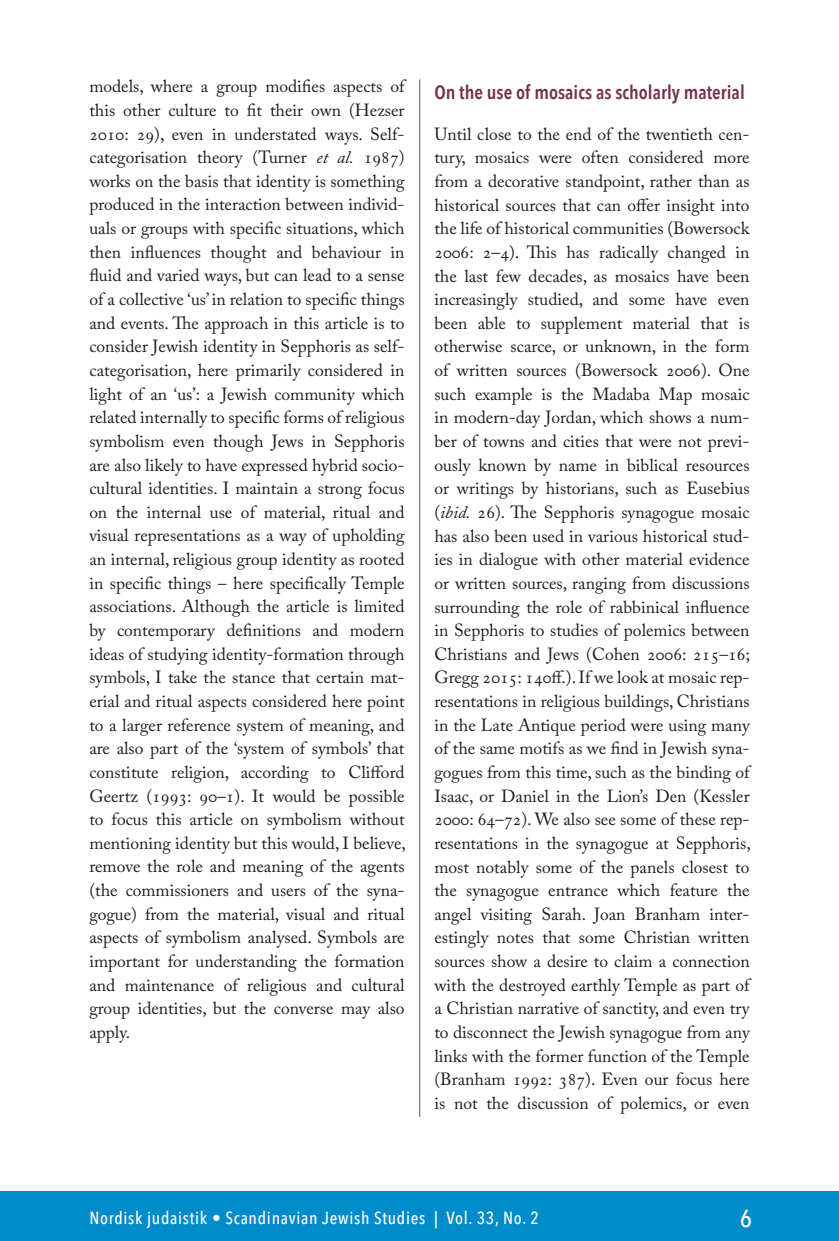
<style>
.page{position:relative;width:839px;height:1241px;background:#fff}
.page>*{position:absolute;margin:0;border:0;box-sizing:border-box;transform-origin:0 0}
.t1{font:500 24.5px "Avenir Next Condensed";color:#fff}
.Artikkelin_väliotsik{font:600 19.25px "Avenir Next Condensed";color:#762f4c}
.Leipis_1__kpl{font:17.5px/23.6px "Adobe Caslon Pro";color:#1d1d1b;text-align:justify}
.Leipis{font:17.5px/23.6px "Adobe Caslon Pro";color:#1d1d1b}
.t2{font:500 17.5px "Avenir Next Condensed";letter-spacing:.04em;color:#fff}
.s1{font-style:italic}
</style>
<div class="page">
<div style="left:0;top:1191px;width:838px;height:49px;background:#008bcb"></div>
<hr style="left:419px;top:79px;width:1px;height:1037px;background:#575756">
<p class="Leipis" style="left:89px;top:74px;width:318px">models, where a group modifies aspects of this other culture to fit their own (Hezser 2010: 29), even in understated ways. Self&shy;categorisation theory (Turner <span class="s1">et al.</span> 1987) works on the basis that identity is something produced in the interaction between individ&shy;uals or groups with specific situations, which then influences thought and behaviour in fluid and varied ways, but can lead to a sense of a collective ‘us’ in relation to specific things and events. The approach in this article is to consider Jewish identity in Sepphoris as self&shy;categorisation, here primarily considered in light of an ‘us’: a Jewish community which related internally to specific forms of religious symbolism even though Jews in Sepphoris are also likely to have expressed hybrid socio&shy;cultural identities. I maintain a strong focus on the internal use of material, ritual and visual representations as a way of upholding an internal, religious group identity as rooted in specific things – here specifically Temple associations. Although the article is limited by contemporary definitions and modern ideas of studying identity-formation through symbols, I take the stance that certain mat&shy;erial and ritual aspects considered here point to a larger reference system of meaning, and are also part of the ‘system of symbols’ that constitute religion, according to Clifford Geertz (1993: 90–1). It would be possible to focus this article on symbolism without mentioning identity but this would, I believe, remove the role and meaning of the agents (the commissioners and users of the syna&shy;gogue) from the material, visual and ritual aspects of symbolism analysed. Symbols are important for understanding the formation and maintenance of religious and cultural group identities, but the converse may also apply.</p>
<h2 class="Artikkelin_väliotsik" style="left:434px;top:75px;width:312px">On the use of mosaics as scholarly material</h2>
<p class="Leipis_1__kpl" style="left:434px;top:122px;width:318px">Until close to the end of the twentieth cen&shy;tury, mosaics were often considered more from a decorative standpoint, rather than as historical sources that can offer insight into the life of historical communities (Bowersock 2006: 2–4). This has radically changed in the last few decades, as mosaics have been increasingly studied, and some have even been able to supplement material that is otherwise scarce, or unknown, in the form of written sources (Bowersock 2006). One such example is the Madaba Map mosaic in modern-day Jordan, which shows a num&shy;ber of towns and cities that were not previ&shy;ously known by name in biblical resources or writings by historians, such as Eusebius (<span class="s1">ibid.</span> 26). The Sepphoris synagogue mosaic has also been used in various historical stud&shy;ies in dialogue with other material evidence or written sources, ranging from discussions surrounding the role of rabbinical influence in Sepphoris to studies of polemics between Christians and Jews (Cohen 2006: 215–16; Gregg 2015: 140ff.). If we look at mosaic rep&shy;resentations in religious buildings, Christians in the Late Antique period were using many of the same motifs as we find in Jewish syna&shy;gogues from this time, such as the binding of Isaac, or Daniel in the Lion’s Den (Kessler 2000: 64–72). We also see some of these rep&shy;resentations in the synagogue at Sepphoris, most notably some of the panels closest to the synagogue entrance which feature the angel visiting Sarah. Joan Branham inter&shy;estingly notes that some Christian written sources show a desire to claim a connection with the destroyed earthly Temple as part of a Christian narrative of sanctity, and even try to disconnect the Jewish synagogue from any links with the former function of the Temple (Branham 1992: 387). Even our focus here is not the discussion of polemics, or even</p>
<p class="t2" style="left:89px;top:1207px;width:451px">Nordisk judaistik • Scandinavian Jewish Studies | Vol. 33, No. 2</p>
<h1 class="t1" style="left:739px;top:1203px;width:13px">6</h1>
</div>
